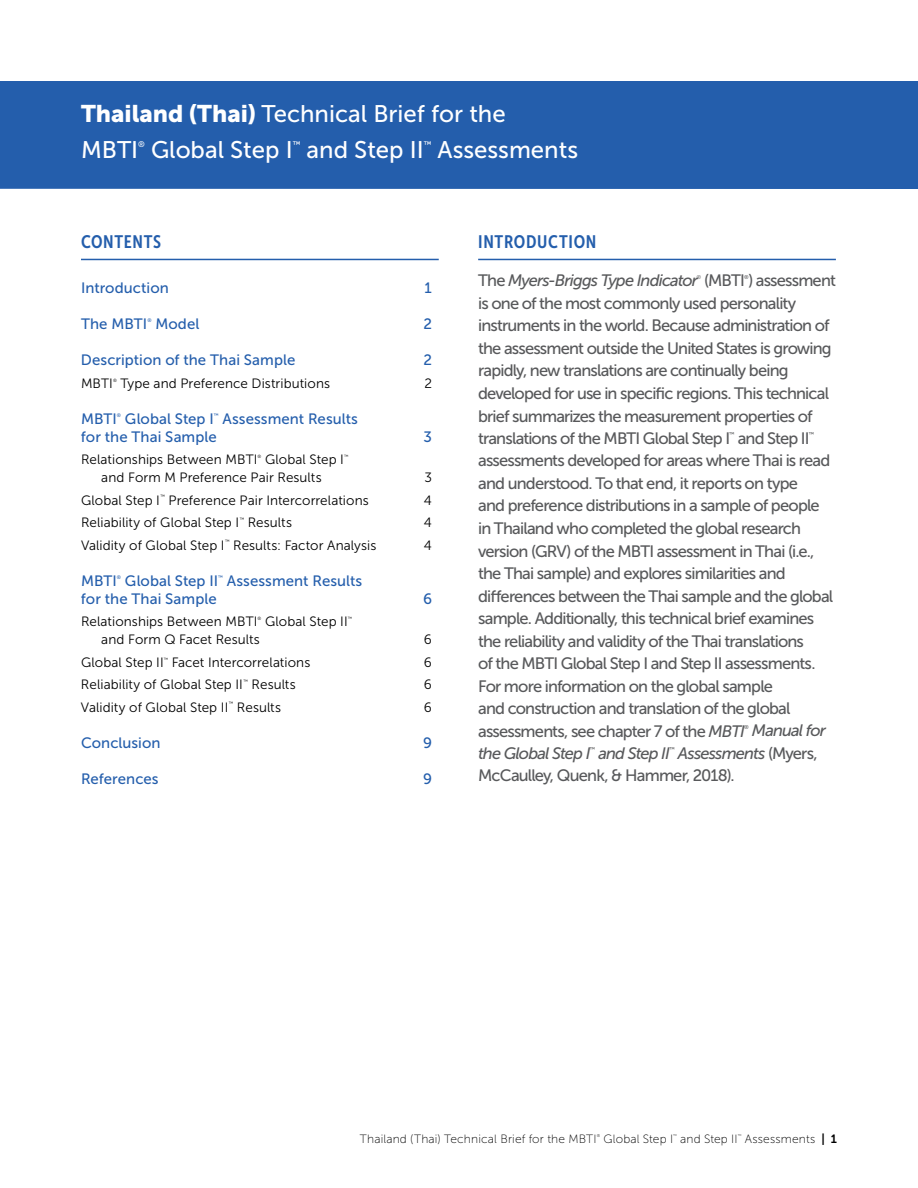
<style>
.page{position:relative;width:918px;height:1188px;background:#fff}
.page>*{position:absolute;margin:0;border:0;box-sizing:border-box;transform-origin:0 0}
.t1{font:24px/36px "Museo Sans 500";color:#fff}
.t2{font:18px "Museo Sans Cond 700";letter-spacing:.04em;color:#245eac}
.t3{font:16.5px/22.5px "Museo Sans 500";letter-spacing:-.05em;color:#58595b}
.t4{font:italic 16.5px "Museo Sans 500";letter-spacing:-.05em;color:#58595b}
.t5{font:15px "Museo Sans 500";letter-spacing:.005em;color:#245eac}
.t6{font:13.5px "Museo Sans 300";letter-spacing:.005em;color:#000}
.t7{font:12px "Museo Sans 100";letter-spacing:.015em;color:#000}
.t8{font:8.1px "Museo Sans 500";color:#fff}
.t9{font:5.55px "Museo Sans 500";color:#58595b}
.t10{font:italic 5.55px "Museo Sans 500";color:#58595b}
.t11{font:italic 5.55px "Museo Sans 300";color:#58595b}
.t12{font:5.1px "Museo Sans 500";color:#245eac}
.t13{font:4.8px "Museo Sans 300";color:#000}
.t14{font:4.65px "Museo Sans 300";color:#000}
.t15{font:4.05px "Museo Sans 100";color:#000}
.s1{font-family:"Museo Sans 900"}
.s2{font-style:normal}
.s3{font-style:italic}
.s4{font-family:"Museo Sans 700"}
</style>
<div class="page">
<div style="left:0;top:81px;width:918px;height:108px;background:#245eac"></div>
<hr style="left:478px;top:259px;width:358px;height:1px;background:#245eac">
<hr style="left:81px;top:259px;width:358px;height:1px;background:#245eac">
<h1 class="t1" style="left:81px;top:96px;width:426px"><span class="s1">Thailand (Thai)</span> Technical Brief for the<br>MBTI</h1>
<p class="t8" style="left:138px;top:140px;width:8px">®</p>
<h1 class="t1" style="left:151px;top:132px;width:143px">Global Step I</h1>
<p class="t8" style="left:293px;top:140px;width:9px">™</p>
<h1 class="t1" style="left:307px;top:132px;width:119px">and Step II</h1>
<p class="t8" style="left:424px;top:140px;width:9px">™</p>
<h1 class="t1" style="left:438px;top:132px;width:142px">Assessments</h1>
<p class="t2" style="left:81px;top:232px;width:82px">CONTENTS</p>
<p class="t5" style="left:81px;top:280px;width:89px">Introduction</p>
<p class="t5" style="left:425px;top:280px;width:9px">1</p>
<p class="t5" style="left:81px;top:316px;width:68px">The MBTI</p>
<p class="t12" style="left:147px;top:318px;width:6px">®</p>
<p class="t5" style="left:155px;top:316px;width:46px">Model</p>
<p class="t5" style="left:423px;top:316px;width:10px">2</p>
<p class="t5" style="left:81px;top:352px;width:216px">Description of the Thai Sample</p>
<p class="t5" style="left:423px;top:352px;width:10px">2</p>
<p class="t6" style="left:81px;top:376px;width:33px">MBTI</p>
<p class="t14" style="left:113px;top:377px;width:5px">®</p>
<p class="t6" style="left:120px;top:376px;width:211px">Type and Preference Distributions</p>
<p class="t6" style="left:424px;top:376px;width:9px">2</p>
<p class="t5" style="left:81px;top:410px;width:37px">MBTI</p>
<p class="t12" style="left:117px;top:412px;width:6px">®</p>
<p class="t5" style="left:125px;top:410px;width:90px">Global Step I</p>
<p class="t12" style="left:214px;top:412px;width:6px">™</p>
<p class="t5" style="left:222px;top:410px;width:137px">Assessment Results</p>
<p class="t5" style="left:81px;top:428px;width:137px">for the Thai Sample</p>
<p class="t5" style="left:423px;top:428px;width:10px">3</p>
<p class="t6" style="left:81px;top:452px;width:178px">Relationships Between MBTI</p>
<p class="t14" style="left:258px;top:454px;width:5px">®</p>
<p class="t6" style="left:265px;top:452px;width:80px">Global Step I</p>
<p class="t14" style="left:344px;top:454px;width:6px">™</p>
<p class="t6" style="left:101px;top:470px;width:222px">and Form M Preference Pair Results</p>
<p class="t6" style="left:424px;top:470px;width:9px">3</p>
<p class="t6" style="left:81px;top:493px;width:80px">Global Step I</p>
<p class="t13" style="left:160px;top:494px;width:6px">™</p>
<p class="t6" style="left:169px;top:493px;width:202px">Preference Pair Intercorrelations</p>
<p class="t6" style="left:424px;top:493px;width:10px">4</p>
<p class="t6" style="left:81px;top:515px;width:160px">Reliability of Global Step I</p>
<p class="t13" style="left:240px;top:516px;width:6px">™</p>
<p class="t6" style="left:248px;top:515px;width:46px">Results</p>
<p class="t6" style="left:424px;top:515px;width:10px">4</p>
<p class="t6" style="left:81px;top:538px;width:145px">Validity of Global Step I</p>
<p class="t13" style="left:225px;top:539px;width:6px">™</p>
<p class="t6" style="left:233px;top:538px;width:145px">Results: Factor Analysis</p>
<p class="t6" style="left:424px;top:538px;width:10px">4</p>
<p class="t5" style="left:81px;top:572px;width:37px">MBTI</p>
<p class="t12" style="left:117px;top:574px;width:6px">®</p>
<p class="t5" style="left:125px;top:572px;width:95px">Global Step II</p>
<p class="t12" style="left:218px;top:574px;width:6px">™</p>
<p class="t5" style="left:227px;top:572px;width:137px">Assessment Results</p>
<p class="t5" style="left:81px;top:590px;width:137px">for the Thai Sample</p>
<p class="t5" style="left:423px;top:590px;width:10px">6</p>
<p class="t6" style="left:81px;top:614px;width:178px">Relationships Between MBTI</p>
<p class="t14" style="left:258px;top:616px;width:5px">®</p>
<p class="t6" style="left:265px;top:614px;width:84px">Global Step II</p>
<p class="t14" style="left:348px;top:616px;width:6px">™</p>
<p class="t6" style="left:101px;top:632px;width:160px">and Form Q Facet Results</p>
<p class="t6" style="left:424px;top:632px;width:10px">6</p>
<p class="t6" style="left:81px;top:655px;width:84px">Global Step II</p>
<p class="t14" style="left:164px;top:656px;width:6px">™</p>
<p class="t6" style="left:172px;top:655px;width:140px">Facet Intercorrelations</p>
<p class="t6" style="left:424px;top:655px;width:10px">6</p>
<p class="t6" style="left:81px;top:677px;width:164px">Reliability of Global Step II</p>
<p class="t13" style="left:243px;top:678px;width:6px">™</p>
<p class="t6" style="left:252px;top:677px;width:46px">Results</p>
<p class="t6" style="left:424px;top:677px;width:10px">6</p>
<p class="t6" style="left:81px;top:700px;width:149px">Validity of Global Step II</p>
<p class="t13" style="left:229px;top:701px;width:6px">™</p>
<p class="t6" style="left:237px;top:700px;width:46px">Results</p>
<p class="t6" style="left:424px;top:700px;width:10px">6</p>
<p class="t5" style="left:81px;top:734px;width:81px">Conclusion</p>
<p class="t5" style="left:423px;top:734px;width:10px">9</p>
<p class="t5" style="left:81px;top:770px;width:79px">References</p>
<p class="t5" style="left:423px;top:770px;width:10px">9</p>
<p class="t2" style="left:478px;top:232px;width:120px">INTRODUCTION</p>
<p class="t4" style="left:478px;top:272px;width:359px"><span class="s2">The</span> Myers-Briggs Type Indicator <span class="s2">(MBTI ) assessment</span></p>
<p class="t11" style="left:696px;top:274px;width:6px">®</p>
<p class="t9" style="left:744px;top:274px;width:6px">®</p>
<p class="t3" style="left:478px;top:292px;width:355px">is one of the most commonly used personality instruments in the world. Because administration of the assessment outside the United States is growing rapidly, new translations are continually being developed for use in specific regions. This technical brief summarizes the measurement properties of translations of the MBTI Global Step I</p>
<p class="t9" style="left:729px;top:431px;width:7px">™</p>
<p class="t3" style="left:738px;top:427px;width:73px">and Step II</p>
<p class="t9" style="left:809px;top:431px;width:7px">™</p>
<p class="t3" style="left:478px;top:450px;width:357px">assessments developed for areas where Thai is read and understood. To that end, it reports on type<br>and preference distributions in a sample of people in Thailand who completed the global research version (GRV) of the MBTI assessment in Thai (i.e., the Thai sample) and explores similarities and differences between the Thai sample and the global sample. Additionally, this technical brief examines the reliability and validity of the Thai translations<br>of the MBTI Global Step I and Step II assessments.<br>For more information on the global sample<br>and construction and translation of the global assessments, see chapter 7 of the <span class="s3">MBTI Manual for</span></p>
<p class="t10" style="left:744px;top:724px;width:6px">®</p>
<p class="t3" style="left:478px;top:742px;width:341px;text-indent:200px"><span class="s3">Assessments</span> (Myers,<br>McCaulley, Quenk, &amp; Hammer, 2018).</p>
<p class="t4" style="left:478px;top:744px;width:114px">the Global Step I</p>
<p class="t10" style="left:590px;top:746px;width:7px">™</p>
<p class="t4" style="left:598px;top:744px;width:73px">and Step II</p>
<p class="t10" style="left:669px;top:746px;width:7px">™</p>
<p class="t7" style="left:360px;top:1133px;width:238px">Thailand (Thai) Technical Brief for the MBTI</p>
<p class="t15" style="left:597px;top:1134px;width:5px">®</p>
<p class="t7" style="left:603px;top:1133px;width:71px">Global Step I</p>
<p class="t15" style="left:673px;top:1134px;width:5px">™</p>
<p class="t7" style="left:680px;top:1133px;width:59px">and Step II</p>
<p class="t15" style="left:738px;top:1134px;width:5px">™</p>
<p class="t7" style="left:745px;top:1133px;width:94px">Assessments <span class="s4">| 1</span></p>
</div>
